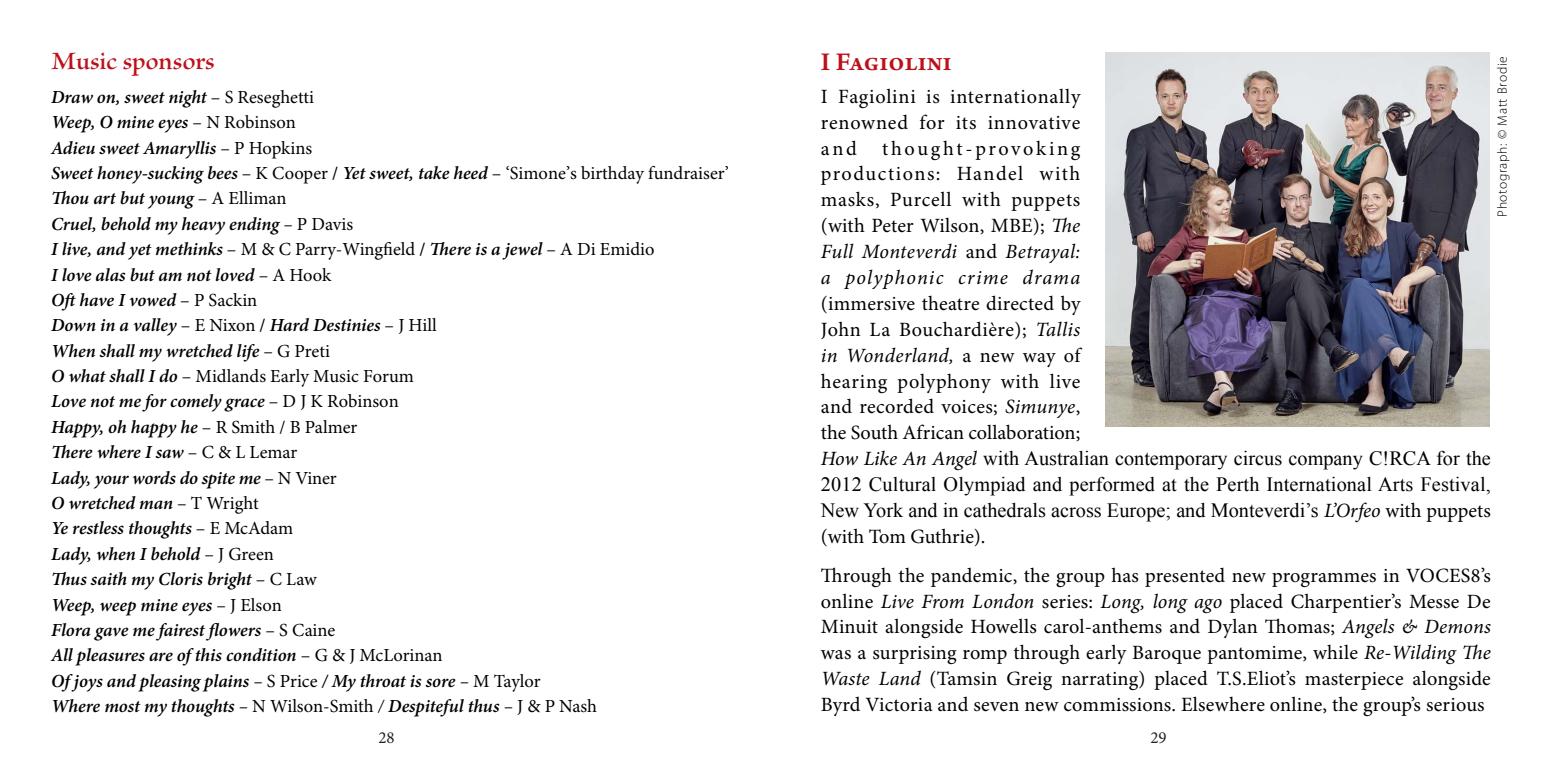
<style>
.page{position:relative;width:1544px;height:766px;background:#fff}
.page>*{position:absolute;margin:0;border:0;box-sizing:border-box;transform-origin:0 0}
.t1{font:27px "Brioso Pro Semibold Subh";color:#bd101a}
.t2{font:600 27px "Arno Pro";letter-spacing:.005em;color:#bd101a}
.t3{font:20.25px/25.9px "Minion Pro";letter-spacing:.02em;color:#000}
.t4{font:italic 600 18.45px "Minion Pro";letter-spacing:-.005em;color:#000}
.t5{font:18.45px "Minion Pro";color:#000}
.t6{font:16.88px "Minion Pro";color:#231f20}
.t7{font:300 13.5px "Myriad Pro";letter-spacing:.05em;color:#000}
.s1{font-weight:400;font-style:normal}
.s2{font-style:normal}
.s3{font-weight:400}
.s4{font-weight:600;font-style:italic}
.s5{font-style:italic}
.s6{font-family:"Times New Roman"}
</style>
<div class="page">
<img style="left:1106px;top:52px;width:383px;height:374px">
<p class="t1" style="left:51px;top:46px;width:165px">Music sponsors</p>
<p class="t4" style="left:51px;top:84px;width:265px">Draw on, sweet night <span class="s1">– S Reseghetti</span></p>
<p class="t4" style="left:51px;top:109px;width:246px">Weep, O mine eyes <span class="s1">– N Robinson</span></p>
<p class="t4" style="left:51px;top:135px;width:263px">Adieu sweet Amaryllis <span class="s1">– P Hopkins</span></p>
<p class="t4" style="left:51px;top:160px;width:679px">Sweet honey-sucking bees <span class="s1">– K Cooper</span> <span class="s2">/</span> Yet sweet, take heed <span class="s1">– ‘Simone’s birthday fundraiser’</span></p>
<p class="t4" style="left:51px;top:185px;width:237px">Thou art but young <span class="s1">– A Elliman</span></p>
<p class="t4" style="left:51px;top:211px;width:304px">Cruel, behold my heavy ending <span class="s3">–</span> <span class="s1">P Davis</span></p>
<p class="t4" style="left:51px;top:236px;width:605px">I live, and yet methinks <span class="s1">– M &amp; C Parry-Wingfield</span> <span class="s2">/</span> There is a jewel <span class="s1">– A Di Emidio</span></p>
<p class="t4" style="left:51px;top:261px;width:282px">I love alas but am not loved <span class="s1">– A Hook</span></p>
<p class="t4" style="left:51px;top:287px;width:208px">Oft have I vowed <span class="s1">– P Sackin</span></p>
<p class="t4" style="left:51px;top:312px;width:387px">Down in a valley <span class="s1">– E Nixon</span> <span class="s2">/</span> Hard Destinies <span class="s1">– J Hill</span></p>
<p class="t4" style="left:51px;top:338px;width:280px">When shall my wretched life <span class="s1">– G Preti</span></p>
<p class="t5" style="left:51px;top:365px;width:364px"><span class="s4">O what shall I do</span> – Midlands Early Music Forum</p>
<p class="t4" style="left:51px;top:388px;width:349px">Love not me for comely grace <span class="s1">– D J K Robinson</span></p>
<p class="t4" style="left:51px;top:414px;width:308px">Happy, oh happy he <span class="s1">– R Smith / B Palmer</span></p>
<p class="t4" style="left:51px;top:439px;width:248px">There where I saw <span class="s1">– C &amp; L Lemar</span></p>
<p class="t4" style="left:51px;top:464px;width:287px">Lady, your words do spite me <span class="s1">– N Viner</span></p>
<p class="t4" style="left:51px;top:490px;width:209px">O wretched man <span class="s1">– T Wright</span></p>
<p class="t4" style="left:51px;top:515px;width:244px">Ye restless thoughts <span class="s1">– E McAdam</span></p>
<p class="t4" style="left:51px;top:541px;width:224px">Lady, when I behold <span class="s1">– J Green</span></p>
<p class="t4" style="left:51px;top:566px;width:267px">Thus saith my Cloris bright <span class="s1">– C Law</span></p>
<p class="t4" style="left:51px;top:591px;width:232px">Weep, weep mine eyes <span class="s1">– J Elson</span></p>
<p class="t4" style="left:51px;top:617px;width:286px">Flora gave me fairest flowers <span class="s1">– S Caine</span></p>
<p class="t4" style="left:51px;top:642px;width:393px">All pleasures are of this condition <span class="s1">– G &amp; J McLorinan</span></p>
<p class="t4" style="left:51px;top:667px;width:491px">Of joys and pleasing plains <span class="s3">–</span> <span class="s1">S Price</span> / My throat is sore <span class="s3">–</span> <span class="s1">M Taylor</span></p>
<p class="t4" style="left:51px;top:693px;width:547px">Where most my thoughts <span class="s3">–</span> <span class="s1">N Wilson-Smith</span> <span class="s3">/</span> Despiteful thus <span class="s3">–</span> <span class="s1">J &amp; P Nash</span></p>
<p class="t2" style="left:821px;top:47px;width:132px">I Fagiolini</p>
<p class="t3" style="left:821px;top:84px;width:671px">I Fagiolini is internationally<br>renowned for its innovative<br>and thought-provoking<br>productions: Handel with<br>masks, Purcell with puppets<br>(with Peter Wilson, MBE); <span class="s5">The<br>Full Monteverdi</span> and <span class="s5">Betrayal:<br>a polyphonic crime drama<br></span>(immersive theatre directed by<br>John La Bouchardière); <span class="s5">Tallis<br>in Wonderland,</span> a new way of<br>hearing polyphony with live<br>and recorded voices; <span class="s5">Simunye</span>,<br>the South African collaboration;<br><span class="s5">How Like An Angel</span> <span class="s6">with Australian contemporary circus company C!RCA for the 2012 Cultural Olympiad and performed at the Perth International Arts Festival, New York and in cathedrals across Europe; and Monteverdi’s</span> <span class="s5">L’Orfeo</span> with puppets (with Tom Guthrie).</p>
<p class="t3" style="left:821px;top:563px;width:671px;text-align:justify">Through the pandemic, the group has presented new programmes in VOCES8’s online <span class="s5">Live From London</span> series: <span class="s5">Long, long ago</span> placed Charpentier’s Messe De Minuit alongside Howells carol-anthems and Dylan Thomas; <span class="s5">Angels &amp; Demons </span>was a surprising romp through early Baroque pantomime, while <span class="s5">Re-Wilding The Waste Land</span> (Tamsin Greig narrating) placed T.S.Eliot’s masterpiece alongside Byrd Victoria and seven new commissions. Elsewhere online, the group’s serious</p>
<p class="t7" style="left:1494px;top:217px;width:162px;rotate:-90deg">Photograph: © Matt Brodie</p>
<p class="t6" style="left:378px;top:726px;width:18px">28</p>
<p class="t6" style="left:1150px;top:726px;width:18px">29</p>
</div>
